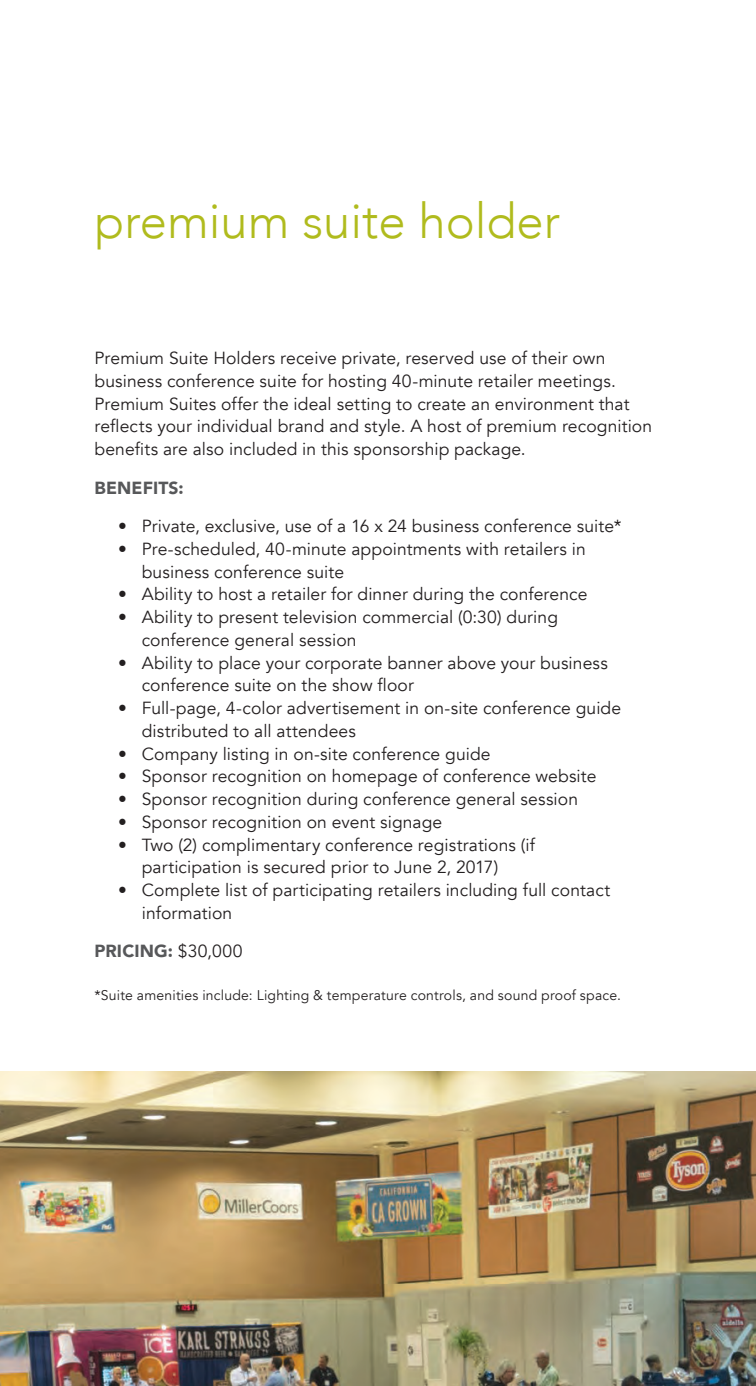
<style>
.page{position:relative;width:756px;height:1386px;background:#fff}
.page>*{position:absolute;margin:0;border:0;box-sizing:border-box;transform-origin:0 0}
.t1{font:300 49px "Avenir";color:#b0bb1d}
.benefits{font:17.5px/22.8px "Avenir";letter-spacing:.005em;color:#231f20}
.body{font:17.5px/22.8px "Avenir";letter-spacing:.005em;color:#231f20}
.pricing{font:900 17.5px "Avenir";letter-spacing:.01em;color:#57585a}
.subhead{font:900 17.5px "Avenir";letter-spacing:.005em;color:#57585a}
.details{font:14px "Avenir";letter-spacing:.015em;color:#231f20}
.s1{font-weight:400;color:#231f20}
</style>
<div class="page">
<img style="left:1px;top:1071px;width:755px;height:315px">
<img style="left:0;top:1071px;width:1px;height:315px">
<p class="t1" style="left:94px;top:192px;width:467px">premium suite holder</p>
<p class="body" style="left:94px;top:347px;width:559px">Premium Suite Holders receive private, reserved use of their own business conference suite for hosting 40-minute retailer meetings.<br>Premium Suites offer the ideal setting to create an environment that reflects your individual brand and style. A host of premium recognition benefits are also included in this sponsorship package.</p>
<p class="subhead" style="left:94px;top:472px;width:91px">BENEFITS:</p>
<p class="benefits" style="left:118px;top:515px;width:505px">• Private, exclusive, use of a 16 x 24 business conference suite*</p>
<p class="benefits" style="left:142px;top:538px;width:446px;text-indent:-24px">• Pre-scheduled, 40-minute appointments with retailers in business conference suite</p>
<p class="benefits" style="left:118px;top:583px;width:471px">• Ability to host a retailer for dinner during the conference</p>
<p class="benefits" style="left:142px;top:606px;width:418px;text-indent:-24px">• Ability to present television commercial (0:30) during conference general session</p>
<p class="benefits" style="left:142px;top:651px;width:468px;text-indent:-24px">• Ability to place your corporate banner above your business conference suite on the show floor</p>
<p class="benefits" style="left:142px;top:697px;width:481px;text-indent:-24px">• Full-page, 4-color advertisement in on-site conference guide distributed to all attendees</p>
<p class="benefits" style="left:118px;top:742px;width:374px">• Company listing in on-site conference guide</p>
<p class="benefits" style="left:118px;top:765px;width:480px">• Sponsor recognition on homepage of conference website</p>
<p class="benefits" style="left:118px;top:788px;width:461px">• Sponsor recognition during conference general session</p>
<p class="benefits" style="left:118px;top:811px;width:326px">• Sponsor recognition on event signage</p>
<p class="benefits" style="left:142px;top:833px;width:395px;text-indent:-24px">• Two (2) complimentary conference registrations (if participation is secured prior to June 2, 2017)</p>
<p class="benefits" style="left:142px;top:879px;width:470px;text-indent:-24px">• Complete list of participating retailers including full contact information</p>
<p class="pricing" style="left:94px;top:936px;width:150px">PRICING: <span class="s1">$30,000</span></p>
<p class="details" style="left:94px;top:987px;width:528px">*Suite amenities include: Lighting &amp; temperature controls, and sound proof space.</p>
</div>
